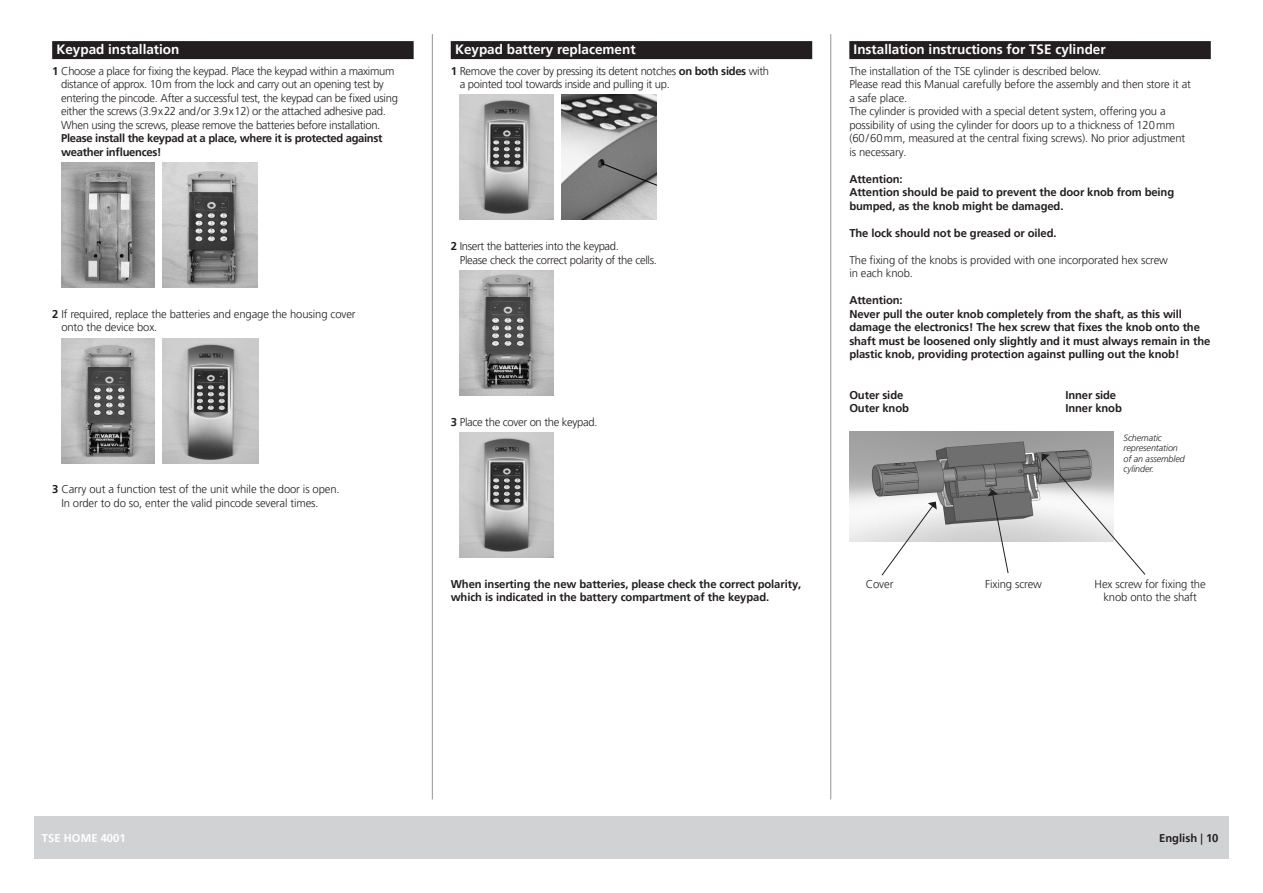
<style>
.page{position:relative;width:1263px;height:893px;background:#fff}
.page>*{position:absolute;margin:0;border:0;box-sizing:border-box;transform-origin:0 0}
.t1{font:700 13.5px "Frutiger LT Pro";color:#fff}
.t2{font:300 11.25px/13.5px "Frutiger LT Pro";letter-spacing:-.01em;color:#231f20}
.t3{font:700 11.25px/13.5px "Frutiger LT Pro";letter-spacing:-.01em;color:#231f20}
.t4{font:300 11.25px/13.5px "Frutiger LT Pro";letter-spacing:-.03em;color:#231f20}
.t5{font:700 11.25px/13.5px "Frutiger LT Pro";letter-spacing:-.03em;color:#231f20}
.t6{font:700 11.25px "Frutiger LT Pro";color:#fff}
.t7{font:italic 300 9px/10.5px "Frutiger LT Pro";letter-spacing:-.01em;color:#231f20}
.s1{font-weight:700}
.s2{font-weight:400}
</style>
<div class="page">
<hr style="left:432px;top:34px;width:1px;height:765px;background:#939598">
<hr style="left:830px;top:34px;width:1px;height:765px;background:#939598">
<div style="left:34px;top:816px;width:1195px;height:43px;background:#d1d2d4"></div>
<div style="left:451px;top:41px;width:361px;height:18px;background:#231f20"></div>
<img style="left:460px;top:95px;width:93px;height:124px">
<img style="left:561px;top:95px;width:95px;height:124px">
<img style="left:460px;top:271px;width:93px;height:124px">
<img style="left:460px;top:433px;width:93px;height:124px">
<div style="left:52px;top:41px;width:362px;height:18px;background:#231f20"></div>
<img style="left:61px;top:163px;width:94px;height:124px">
<img style="left:162px;top:163px;width:96px;height:124px">
<img style="left:61px;top:338px;width:94px;height:125px">
<img style="left:163px;top:338px;width:95px;height:125px">
<div style="left:849px;top:41px;width:362px;height:18px;background:#231f20"></div>
<img style="left:849px;top:431px;width:264px;height:110px">
<svg style="left:881px;top:502px;width:56px;height:74px"></svg>
<svg style="left:987px;top:490px;width:22px;height:84px"></svg>
<svg style="left:1041px;top:454px;width:105px;height:121px"></svg>
<p class="t1" style="left:56px;top:42px;width:125px">Keypad installation</p>
<p class="t4" style="left:61px;top:64px;width:338px;text-indent:-9px"><span class="s1">1</span> Choose a place for fixing the keypad. Place the keypad within a maximum distance of approx. 10m from the lock and carry out an opening test by entering the pincode. After a successful test, the keypad can be fixed using either the screws (3.9x22 and/or 3.9x12) or the attached adhesive pad.<br>When using the screws, please remove the batteries before installation.</p>
<p class="t5" style="left:61px;top:131px;width:323px">Please install the keypad at a place, where it is protected against weather influences!</p>
<p class="t2" style="left:61px;top:307px;width:296px;text-indent:-9px"><span class="s1">2</span> If required, replace the batteries and engage the housing cover onto the device box.</p>
<p class="t2" style="left:61px;top:483px;width:280px;text-indent:-9px"><span class="s1">3</span> Carry out a function test of the unit while the door is open.<br>In order to do so, enter the valid pincode several times.</p>
<p class="t1" style="left:455px;top:42px;width:182px">Keypad battery replacement</p>
<p class="t4" style="left:460px;top:64px;width:311px;text-indent:-9px"><span class="s1">1</span> Remove the cover by pressing its detent notches <span class="s1">on both sides</span> with a pointed tool towards inside and pulling it up.</p>
<p class="t4" style="left:460px;top:240px;width:199px;text-indent:-9px"><span class="s1">2</span> Insert the batteries into the keypad.<br>Please check the correct polarity of the cells.</p>
<p class="t4" style="left:451px;top:415px;width:148px"><span class="s1">3</span> Place the cover on the keypad.</p>
<p class="t3" style="left:451px;top:577px;width:352px">When inserting the new batteries, please check the correct polarity, which is indicated in the battery compartment of the keypad.</p>
<p class="t1" style="left:853px;top:42px;width:254px">Installation instructions for TSE cylinder</p>
<p class="t2" style="left:849px;top:64px;width:343px">The installation of the TSE cylinder is described below.<br>Please read this Manual carefully before the assembly and then store it at a safe place.<br>The cylinder is provided with a special detent system, offering you a possibility of using the cylinder for doors up to a thickness of 120mm (60 / 60 mm, measured at the central fixing screws). No prior adjustment is necessary.</p>
<p class="t3" style="left:849px;top:172px;width:326px">Attention:<br>Attention should be paid to prevent the door knob from being bumped, as the knob might be damaged.</p>
<p class="t3" style="left:849px;top:226px;width:209px">The lock should not be greased or oiled.</p>
<p class="t2" style="left:849px;top:253px;width:320px">The fixing of the knobs is provided with one incorporated hex screw in each knob.</p>
<p class="t3" style="left:849px;top:293px;width:362px">Attention:<br>Never pull the outer knob completely from the shaft, as this will damage the electronics! The hex screw that fixes the knob onto the shaft must be loosened only slightly and it must always remain in the plastic knob, providing protection against pulling out the knob!</p>
<p class="t3" style="left:849px;top:388px;width:55px">Outer side</p>
<p class="t3" style="left:1065px;top:388px;width:52px">Inner side</p>
<p class="t3" style="left:849px;top:401px;width:61px">Outer knob</p>
<p class="t3" style="left:1065px;top:401px;width:58px">Inner knob</p>
<p class="t7" style="left:1123px;top:432px;width:63px">Schematic representation of an assembled cylinder.</p>
<p class="t2" style="left:866px;top:577px;width:29px">Cover</p>
<p class="t2" style="left:985px;top:577px;width:58px">Fixing screw</p>
<p class="t2" style="left:1095px;top:577px;width:113px;text-align:center">Hex screw for fixing the knob onto the shaft</p>
<p class="t6" style="left:42px;top:831px;width:85px">TSE HOME 4001</p>
<p class="t3" style="left:1159px;top:831px;width:61px">English <span class="s2">|</span> 10</p>
</div>
